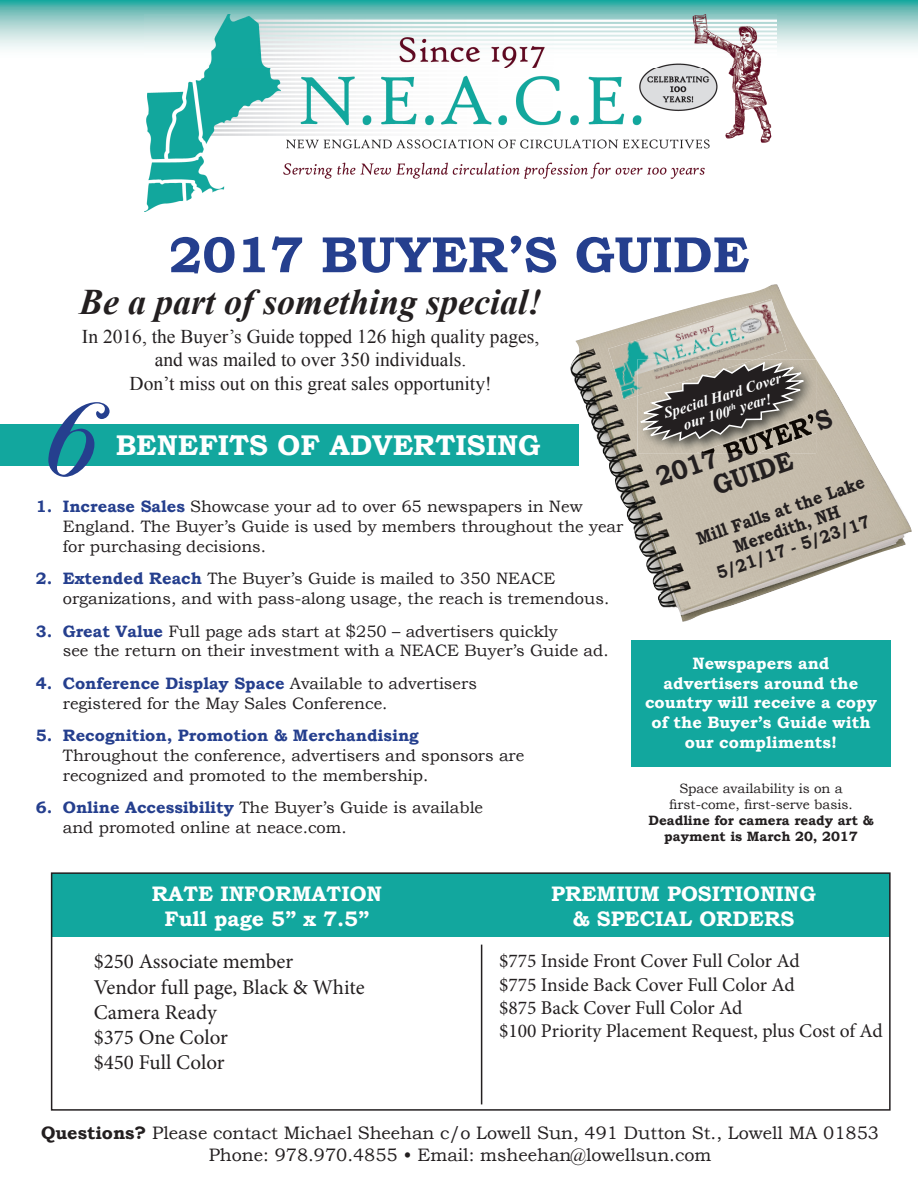
<style>
.page{position:relative;width:918px;height:1188px;background:#fff}
.page>*{position:absolute;margin:0;border:0;box-sizing:border-box;transform-origin:0 0}
.t1{font:120px "Chopin Script";color:#253f8e}
.t2{font:700 51px "Bookman Old Style";color:#253f8e}
.t3{font:italic 700 36px "Times New Roman";color:#231f20}
.t4{font:700 28.5px "Bookman Old Style";color:#fff}
.t5{font:700 27.15px/27.2px "Bookman Old Style";color:#231f20;text-align:center;scale:.89 1}
.t6{font:21px/25.2px "Minion Pro";color:#231f20}
.t7{font:700 21px/25.2px "Bookman Old Style";color:#fff;text-align:center}
.t8{font:19.5px/23.4px "Minion Pro";color:#231f20}
.t9{font:19.5px/23.4px "Times New Roman";color:#231f20;text-align:center}
.t10{font:18px/21.6px "Bookman Old Style";color:#231f20;text-align:center}
.t11{font:700 18px/19.5px "Bookman Old Style";color:#231f20;text-align:center;scale:.89 1}
.t12{font:16.5px/19.8px "Bookman Old Style";color:#231f20}
.t13{font:700 16.5px/19.8px "Bookman Old Style";color:#fff;text-align:center}
.t14{font:700 16.5px "Bookman Old Style";color:#253f8e}
.t15{font:italic 700 15px/16.5px "Times New Roman";color:#fff;text-align:center}
.t16{font:13.5px/16.2px "Bookman Old Style";color:#231f20;text-align:center}
.t17{font:700 13.5px/16.2px "Bookman Old Style";color:#231f20;text-align:center}
.s1{font-weight:700;color:#253f8e}
.s2{font-weight:700}
</style>
<div class="page">
<div style="left:0;top:424px;width:579px;height:41px;background:#12a79e"></div>
<div style="left:631px;top:640px;width:260px;height:127px;background:#12a79e"></div>
<div style="left:51px;top:873px;width:839px;height:64px;background:#12a79e"></div>
<hr style="left:481px;top:945px;width:1px;height:159px;background:#231f20">
<div style="left:51px;top:872px;width:840px;height:239px;border:2px solid #231f20"></div>
<svg style="left:0;top:0;width:918px;height:49px;background:#82c8c3"></svg>
<img style="left:144px;top:14px;width:632px;height:198px">
<img style="left:571px;top:284px;width:341px;height:338px">
<img style="left:608px;top:324px;width:82px;height:76px">
<img style="left:690px;top:299px;width:97px;height:60px">
<img style="left:638px;top:359px;width:178px;height:94px">
<img style="left:696px;top:412px;width:120px;height:41px">
<svg style="left:782px;top:451px;width:8px;height:2px"></svg>
<img style="left:638px;top:359px;width:119px;height:1px">
<svg style="left:633px;top:360px;width:178px;height:82px;background:#726d67"></svg>
<h2 class="t2" style="left:169px;top:218px;width:582px">2017 BUYER’S GUIDE</h2>
<h3 class="t3" style="left:79px;top:277px;width:465px">Be a part of something special!</h3>
<p class="t9" style="left:82px;top:324px;width:459px">In 2016, the Buyer’s Guide topped 126 high quality pages, and was mailed to over 350 individuals.<br>Don’t miss out on this great sales opportunity!</p>
<p class="t15" style="left:662px;top:405px;width:123px;rotate:-17deg">Special Hard Cover our 100<sup>th</sup> year!</p>
<h1 class="t1" style="left:51px;top:362px;width:59px">6</h1>
<h3 class="t5" style="left:652px;top:464px;width:209px;rotate:-19deg">2017 BUYER’S<br>GUIDE</h3>
<h3 class="t4" style="left:116px;top:424px;width:426px">BENEFITS OF ADVERTISING</h3>
<p class="t11" style="left:694px;top:530px;width:200px;rotate:-19deg">Mill Falls at the Lake<br>Meredith, NH<br>5/21/17 - 5/23/17</p>
<p class="t12" style="left:63px;top:497px;width:562px;text-indent:-27px"><span class="s1">1. Increase Sales</span> Showcase your ad to over 65 newspapers in New<br>England. The Buyer’s Guide is used by members throughout the year for purchasing decisions.</p>
<p class="t12" style="left:63px;top:569px;width:548px;text-indent:-27px"><span class="s1">2. Extended Reach</span> The Buyer’s Guide is mailed to 350 NEACE organizations, and with pass-along usage, the reach is tremendous.</p>
<p class="t12" style="left:63px;top:621px;width:547px;text-indent:-27px"><span class="s1">3. Great Value</span> Full page ads start at $250 – advertisers quickly<br>see the return on their investment with a NEACE Buyer’s Guide ad.</p>
<p class="t12" style="left:63px;top:673px;width:416px;text-indent:-27px"><span class="s1">4. Conference Display Space</span> Available to advertisers registered for the May Sales Conference.</p>
<p class="t14" style="left:36px;top:723px;width:385px">5. Recognition, Promotion &amp; Merchandising</p>
<p class="t12" style="left:63px;top:745px;width:463px">Throughout the conference, advertisers and sponsors are recognized and promoted to the membership.</p>
<p class="t12" style="left:63px;top:798px;width:422px;text-indent:-27px"><span class="s1">6. Online Accessibility</span> The Buyer’s Guide is available and promoted online at neace.com.</p>
<p class="t13" style="left:645px;top:653px;width:233px">Newspapers and advertisers around the country will receive a copy of the Buyer’s Guide with our compliments!</p>
<p class="t16" style="left:669px;top:780px;width:185px">Space availability is on a first-come, first-serve basis.</p>
<p class="t17" style="left:649px;top:812px;width:226px">Deadline for camera ready art &amp; payment is March 20, 2017</p>
<p class="t7" style="left:152px;top:881px;width:232px">RATE INFORMATION<br>Full page 5” x 7.5”</p>
<p class="t7" style="left:551px;top:881px;width:266px">PREMIUM POSITIONING &amp; SPECIAL ORDERS</p>
<p class="t6" style="left:94px;top:949px;width:272px">$250 Associate member<br>Vendor full page, Black &amp; White<br>Camera Ready<br>$375 One Color<br>$450 Full Color</p>
<p class="t8" style="left:499px;top:949px;width:385px">$775 Inside Front Cover Full Color Ad<br>$775 Inside Back Cover Full Color Ad<br>$875 Back Cover Full Color Ad<br>$100 Priority Placement Request, plus Cost of Ad</p>
<p class="t10" style="left:41px;top:1122px;width:840px"><span class="s2">Questions?</span> Please contact Michael Sheehan c/o Lowell Sun, 491 Dutton St., Lowell MA 01853<br>Phone: 978.970.4855 • Email: msheehan@lowellsun.com</p>
</div>
